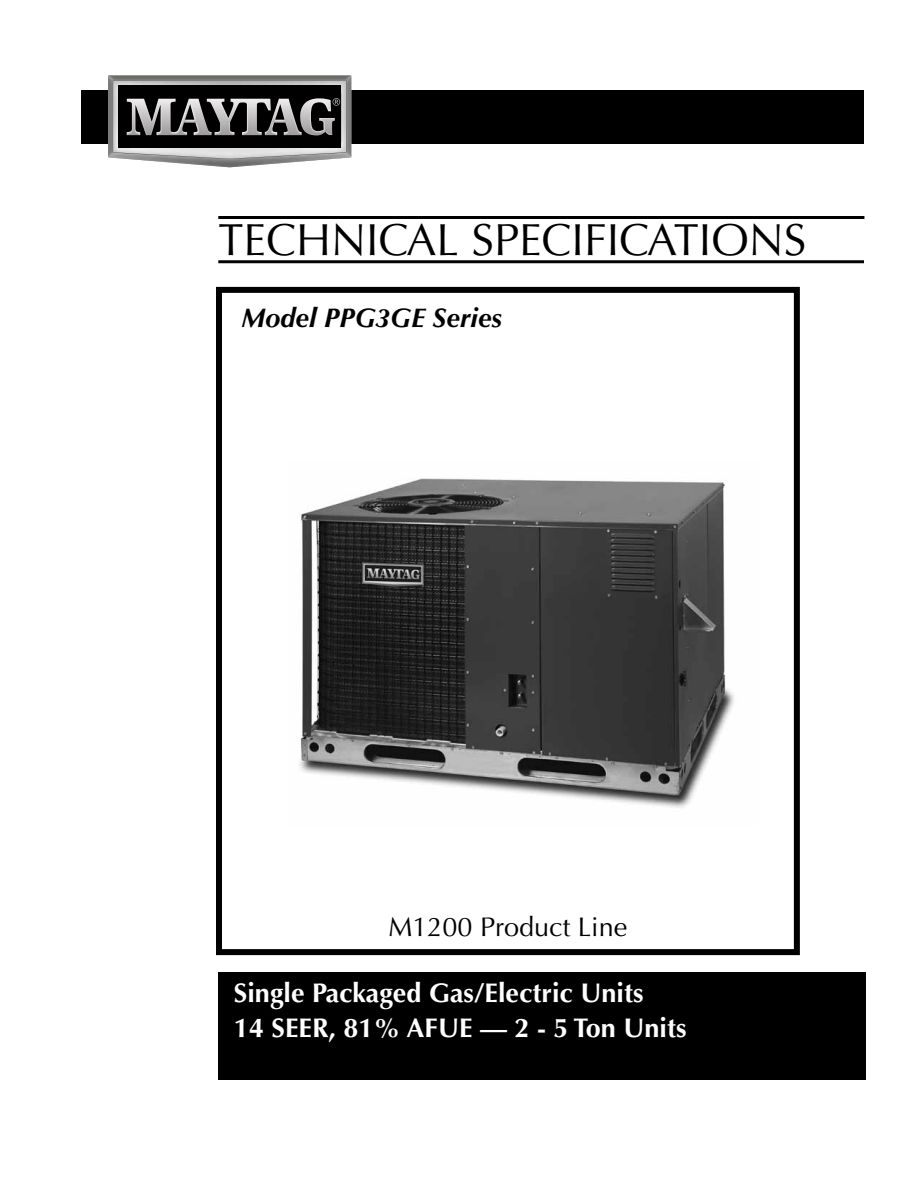
<style>
.page{position:relative;width:918px;height:1188px;background:#fff}
.page>*{position:absolute;margin:0;border:0;box-sizing:border-box;transform-origin:0 0}
.t1{font:45px "Optima";color:#000}
.t2{font:700 27px/34.5px "Optima";color:#fff}
.t3{font:italic 700 27px "Optima";color:#000}
.t4{font:27px "Optima";color:#000}
</style>
<div class="page">
<div style="left:216px;top:287px;width:584px;height:668px;border:6px solid #000"></div>
<div style="left:219px;top:972px;width:647px;height:108px;background:#000"></div>
<hr style="left:218px;top:216px;width:646px;height:3px;background:#000">
<hr style="left:218px;top:260px;width:646px;height:3px;background:#000">
<div style="left:81px;top:90px;width:783px;height:54px;background:#000"></div>
<svg style="left:108px;top:75px;width:243px;height:93px"></svg>
<img style="left:299px;top:478px;width:435px;height:330px">
<h1 class="t1" style="left:219px;top:214px;width:589px">TECHNICAL SPECIFICATIONS</h1>
<p class="t3" style="left:242px;top:302px;width:262px">Model PPG3GE Series</p>
<p class="t4" style="left:389px;top:911px;width:240px">M1200 Product Line</p>
<p class="t2" style="left:234px;top:976px;width:454px">Single Packaged Gas/Electric Units<br>14 SEER, 81% AFUE — 2 - 5 Ton Units</p>
</div>
